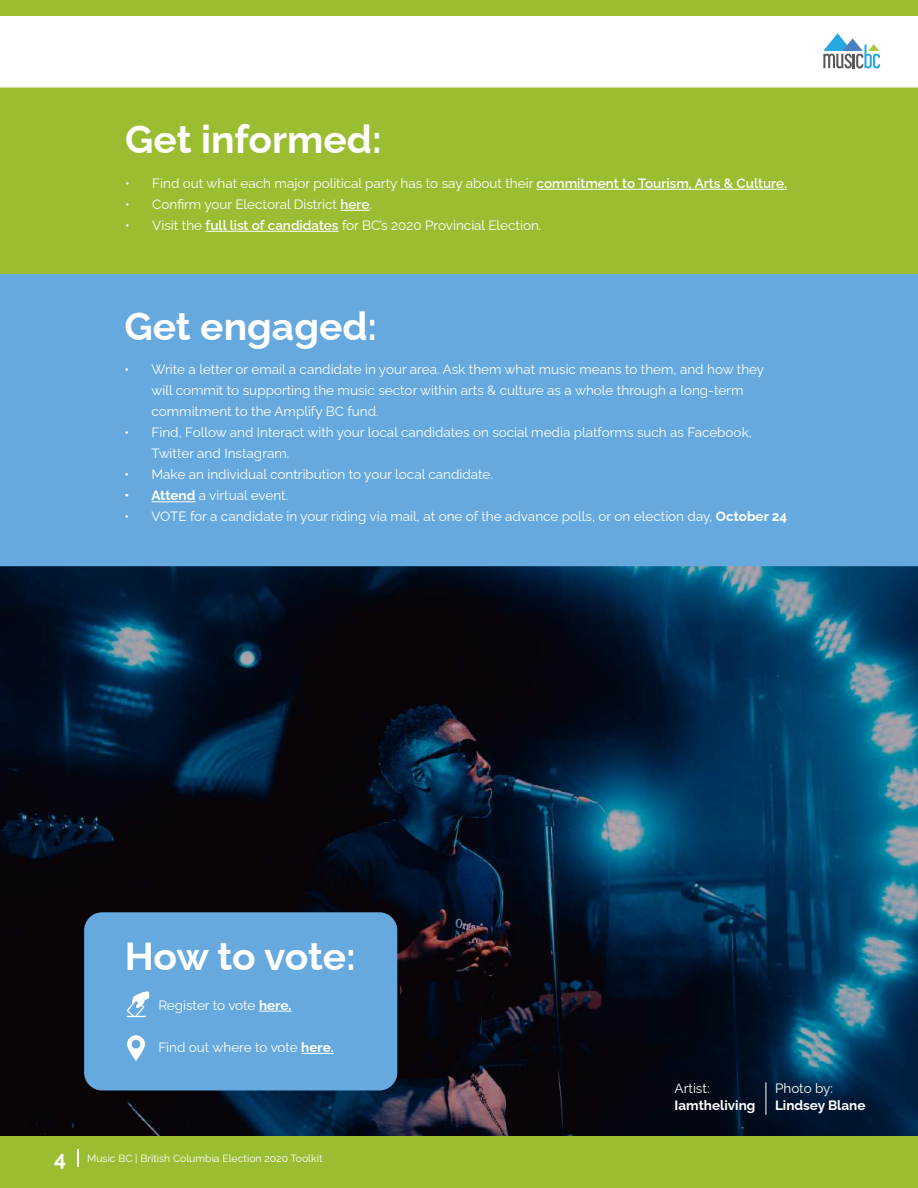
<style>
.page{position:relative;width:918px;height:1188px;background:#fff}
.page>*{position:absolute;margin:0;border:0;box-sizing:border-box;transform-origin:0 0}
.t1{font:700 39px "Raleway";color:#fff}
.t2{font:13.5px/21px "Raleway";color:#fff}
.t3{font:700 13.5px "Raleway";color:#fff}
.t4{font:10.5px "Raleway";color:#fff}
.s1{font-weight:600}
.s2{font-weight:700}
.s3{font-weight:700;font-size:21px}
</style>
<div class="page">
<div style="left:0;top:1134px;width:918px;height:54px;background:#9bbd32"></div>
<svg style="left:78px;top:1149px;width:1px;height:17px"></svg>
<svg style="left:823px;top:33px;width:57px;height:36px"></svg>
<div style="left:0;top:0;width:918px;height:16px;background:#9bbd32"></div>
<img style="left:0;top:566px;width:918px;height:569px">
<div style="left:0;top:88px;width:918px;height:186px;background:#9bbd32"></div>
<div style="left:0;top:274px;width:918px;height:292px;background:#65a9df"></div>
<hr style="left:537px;top:189px;width:250px;height:1px;background:#fff">
<svg style="left:341px;top:210px;width:29px;height:1px"></svg>
<hr style="left:206px;top:231px;width:133px;height:1px;background:#fff">
<hr style="left:152px;top:501px;width:43px;height:1px;background:#fff">
<div style="left:84px;top:912px;width:313px;height:178px;background:#65a9df;border-radius:18px"></div>
<hr style="left:301px;top:1053px;width:33px;height:1px;background:#fff">
<svg style="left:127px;top:1035px;width:18px;height:26px"></svg>
<hr style="left:259px;top:1011px;width:33px;height:1px;background:#fff">
<svg style="left:127px;top:991px;width:22px;height:26px"></svg>
<hr style="left:766px;top:1082px;width:1px;height:33px;background:#fff">
<h1 class="t1" style="left:125px;top:108px;width:258px">Get informed:</h1>
<p class="t2" style="left:125px;top:171px;width:663px">• Find out what each major political party has to say about their <span class="s1">commitment to Tourism, Arts &amp; Culture.</span></p>
<p class="t2" style="left:125px;top:192px;width:248px">• Confirm your Electoral District <span class="s1">here</span>.</p>
<p class="t2" style="left:125px;top:213px;width:418px">• Visit the <span class="s1">full list of candidates</span> for BC’s 2020 Provincial Election.</p>
<h1 class="t1" style="left:125px;top:295px;width:254px">Get engaged:</h1>
<p class="t2" style="left:152px;top:358px;width:614px;text-indent:-27px">• Write a letter or email a candidate in your area. Ask them what music means to them, and how they will commit to supporting the music sector within arts &amp; culture as a whole through a long-term commitment to the Amplify BC fund.</p>
<p class="t2" style="left:152px;top:421px;width:602px;text-indent:-27px">• Find, Follow and Interact with your local candidates on social media platforms such as Facebook,<br>Twitter and Instagram.</p>
<p class="t2" style="left:125px;top:463px;width:370px">• Make an individual contribution to your local candidate.</p>
<p class="t2" style="left:125px;top:484px;width:165px"><span class="s2">• Attend</span> a virtual event.</p>
<p class="t2" style="left:125px;top:505px;width:664px">• VOTE for a candidate in your riding via mail, at one of the advance polls, or on election day, <span class="s2">October 24</span></p>
<h1 class="t1" style="left:125px;top:925px;width:233px">How to vote:</h1>
<p class="t2" style="left:158px;top:993px;width:135px">Register to vote <span class="s2">here.</span></p>
<p class="t2" style="left:158px;top:1035px;width:177px">Find out where to vote <span class="s2">here.</span></p>
<p class="t4" style="left:54px;top:1150px;width:270px"><span class="s3">4</span> Music BC | British Columbia Election 2020 Toolkit</p>
<p class="t2" style="left:675px;top:1077px;width:36px">Artist:</p>
<p class="t3" style="left:675px;top:1094px;width:82px">Iamtheliving</p>
<p class="t2" style="left:775px;top:1077px;width:60px">Photo by:</p>
<p class="t3" style="left:775px;top:1094px;width:92px">Lindsey Blane</p>
</div>
